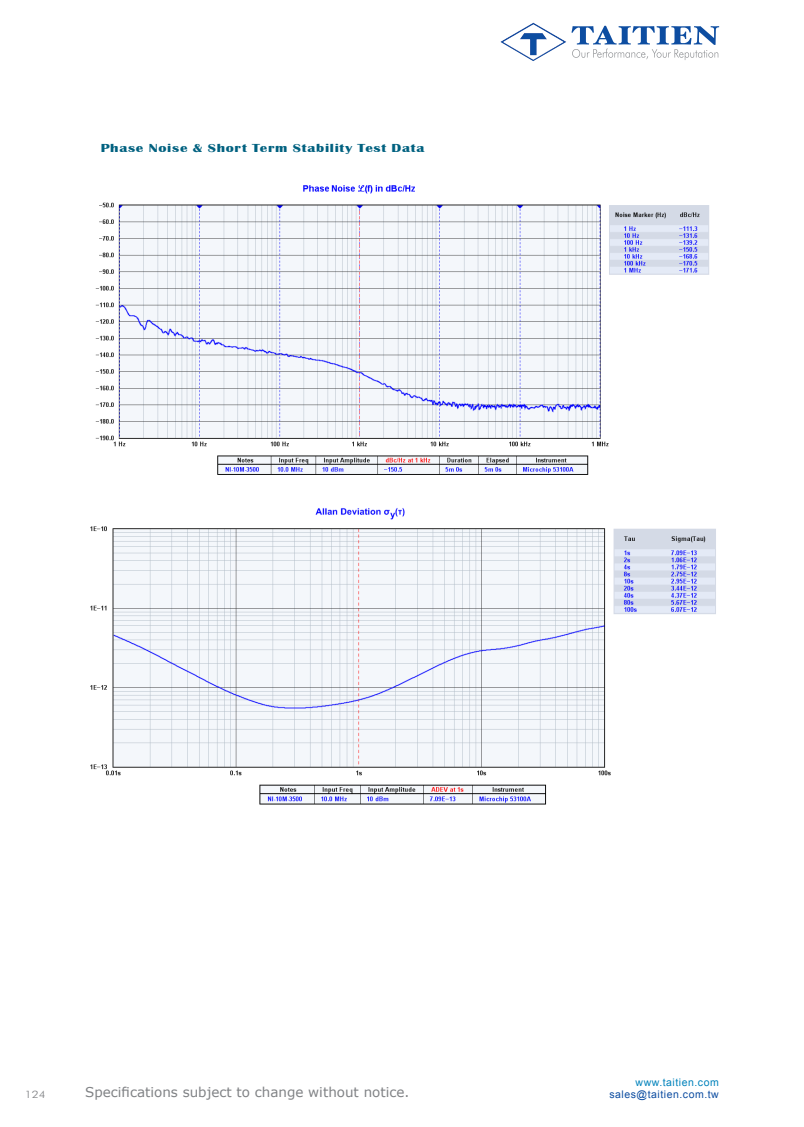
<style>
.page{position:relative;width:804px;height:1127px;background:#fff}
.page>*{position:absolute;margin:0;border:0;box-sizing:border-box;transform-origin:0 0}
.t1{font:13.5px "Verdana";color:#808285}
.t2{font:700 12px "Britannic";letter-spacing:.045em;color:#006180;scale:1.25 1}
.t3{font:10.5px "Arial";letter-spacing:.05em;color:#0d4da1}
.t4{font:10.5px "Arial";letter-spacing:.05em;color:#0082bb}
.t5{font:300 10.2px "Futura BT";color:#808285;scale:1.18 1}
</style>
<div class="page">
<img style="left:95px;top:185px;width:614px;height:290px">
<img style="left:90px;top:508px;width:626px;height:297px">
<svg style="left:571px;top:26px;width:148px;height:34px"></svg>
<img style="left:500px;top:23px;width:66px;height:38px">
<p class="t2" style="left:101px;top:141px;width:260px">Phase Noise &amp; Short Term Stability Test Data</p>
<p class="t4" style="left:635px;top:1075px;width:85px">www.taitien.com</p>
<p class="t1" style="left:85px;top:1083px;width:326px">Specifications subject to change without notice.</p>
<p class="t5" style="left:25px;top:1088px;width:19px">124</p>
<p class="t3" style="left:609px;top:1087px;width:111px">sales@taitien.com.tw</p>
</div>
